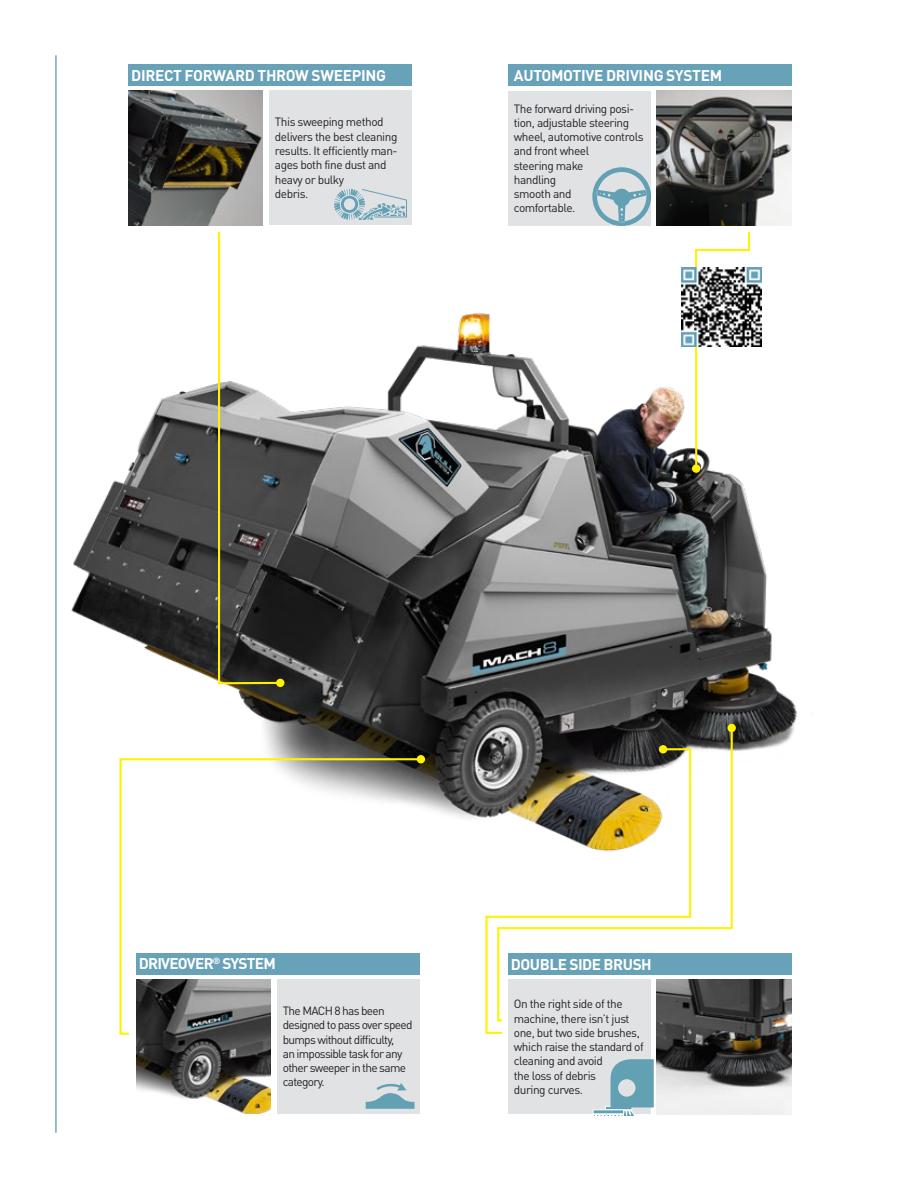
<style>
.page{position:relative;width:918px;height:1188px;background:#fff}
.page>*{position:absolute;margin:0;border:0;box-sizing:border-box;transform-origin:0 0}
.t1{font:700 15.45px "DIN Pro";letter-spacing:-.02em;color:#fff}
.t2{font:700 15.45px "DIN Pro";letter-spacing:-.05em;color:#fff}
.t3{font:11.85px/14.2px "DIN Pro";letter-spacing:-.04em;color:#231f20}
.t4{font:11.85px/14.2px "DIN Pro";letter-spacing:-.06em;color:#231f20}
</style>
<div class="page">
<hr style="left:55px;top:55px;width:2px;height:1078px;background:#68a2b8">
<img style="left:71px;top:267px;width:727px;height:552px">
<svg style="left:694px;top:232px;width:57px;height:239px"></svg>
<div style="left:692px;top:464px;width:8px;height:9px;background:#fff101;border-radius:50%"></div>
<svg style="left:217px;top:232px;width:65px;height:453px"></svg>
<div style="left:276px;top:679px;width:8px;height:8px;background:#fff101;border-radius:50%"></div>
<svg style="left:484px;top:747px;width:18px;height:287px"></svg>
<svg style="left:496px;top:726px;width:238px;height:297px"></svg>
<div style="left:728px;top:724px;width:8px;height:8px;background:#fff101;border-radius:50%"></div>
<svg style="left:118px;top:757px;width:305px;height:278px"></svg>
<div style="left:417px;top:755px;width:8px;height:8px;background:#fff101;border-radius:50%"></div>
<div style="left:502px;top:944px;width:295px;height:173px;background:#fff"></div>
<div style="left:129px;top:948px;width:296px;height:173px;background:#fff"></div>
<img style="left:128px;top:91px;width:135px;height:134px">
<img style="left:136px;top:979px;width:135px;height:135px">
<img style="left:657px;top:90px;width:134px;height:135px">
<img style="left:657px;top:980px;width:134px;height:135px">
<img style="left:681px;top:267px;width:80px;height:79px">
<div style="left:269px;top:91px;width:143px;height:134px;background:#e1e2e4"></div>
<div style="left:277px;top:979px;width:143px;height:135px;background:#e1e2e4"></div>
<div style="left:508px;top:91px;width:143px;height:135px;background:#e1e2e4"></div>
<div style="left:508px;top:979px;width:143px;height:135px;background:#e1e2e4"></div>
<div style="left:128px;top:64px;width:284px;height:22px;background:#68a2b8"></div>
<div style="left:136px;top:953px;width:284px;height:22px;background:#68a2b8"></div>
<div style="left:508px;top:65px;width:283px;height:21px;background:#68a2b8"></div>
<div style="left:508px;top:953px;width:283px;height:22px;background:#68a2b8"></div>
<svg style="left:366px;top:1083px;width:49px;height:26px"></svg>
<svg style="left:592px;top:1059px;width:62px;height:57px"></svg>
<svg style="left:592px;top:167px;width:59px;height:59px"></svg>
<svg style="left:334px;top:188px;width:73px;height:32px"></svg>
<h1 class="t1" style="left:131px;top:62px;width:256px">DIRECT FORWARD THROW SWEEPING</h1>
<p class="t3" style="left:275px;top:114px;width:124px">This sweeping method delivers the best cleaning results. It efficiently man&shy;ages both fine dust and heavy or bulky<br>debris.</p>
<h1 class="t1" style="left:514px;top:63px;width:210px">AUTOMOTIVE DRIVING SYSTEM</h1>
<p class="t3" style="left:514px;top:100px;width:131px">The forward driving posi&shy;tion, adjustable steering wheel, automotive controls and front wheel<br>steering make<br>handling<br>smooth and<br>comfortable.</p>
<h1 class="t2" style="left:139px;top:951px;width:139px">DRIVEOVER<sup>®</sup> SYSTEM</h1>
<p class="t4" style="left:283px;top:1002px;width:131px">The MACH 8 has been designed to pass over speed bumps without difficulty,<br>an impossible task for any other sweeper in the same category.</p>
<h1 class="t1" style="left:511px;top:951px;width:143px">DOUBLE SIDE BRUSH</h1>
<p class="t3" style="left:514px;top:996px;width:132px">On the right side of the machine, there isn’t just one, but two side brushes, which raise the standard of cleaning and avoid<br>the loss of debris<br>during curves.</p>
</div>
